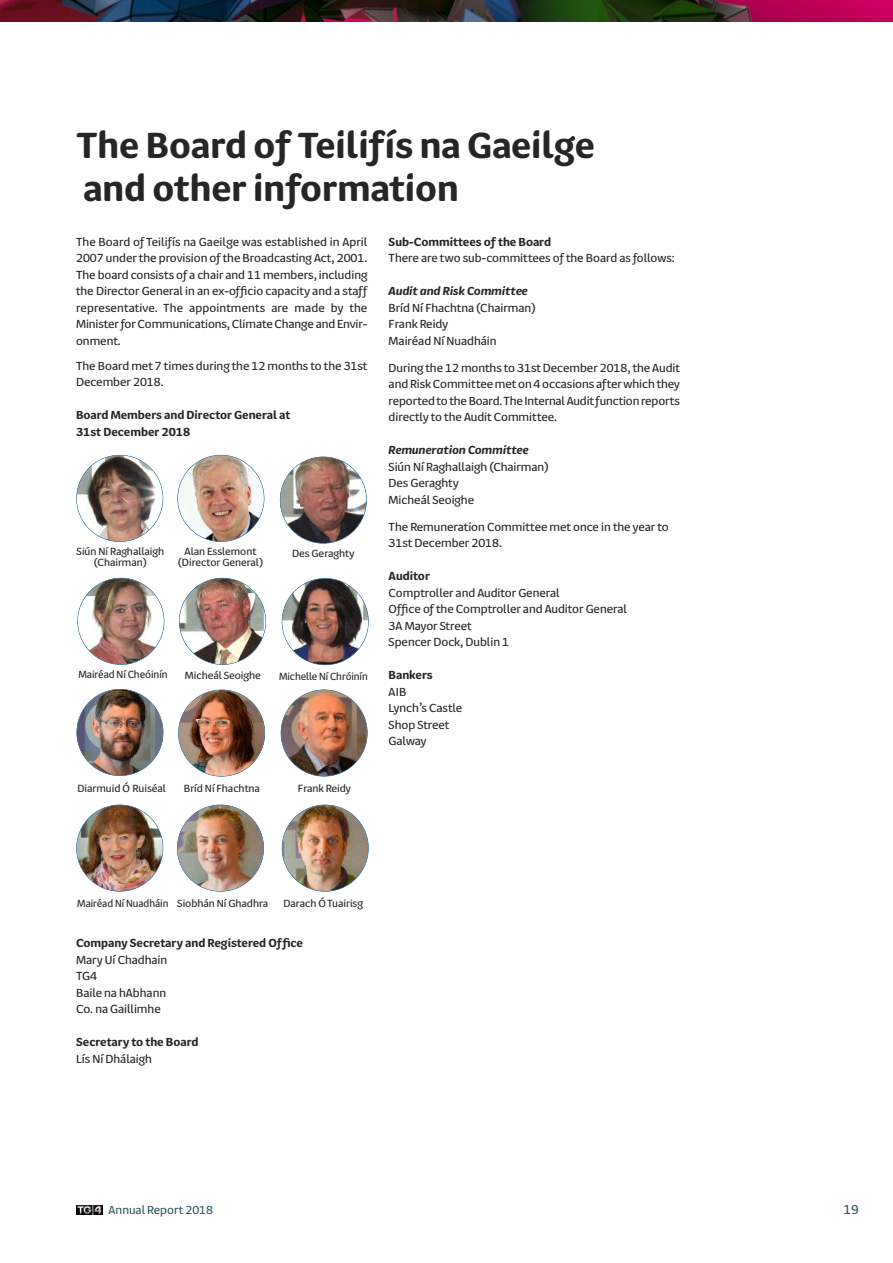
<style>
.page{position:relative;width:893px;height:1263px;background:#fff}
.page>*{position:absolute;margin:0;border:0;box-sizing:border-box;transform-origin:0 0}
.t1{font:700 42px/43.5px "TG4";color:#272526}
.t2{font:15px "TG4";color:#325961}
.t3{font:13.5px/16.5px "TG4";color:#272526}
.t4{font:700 13.5px/16.5px "TG4";color:#272526}
.t5{font:italic 700 13.5px "TG4";color:#272526}
.t6{font:13.5px "TG4";color:#325961}
.t7{font:12px/11.2px "TG4";color:#272526;text-align:center}
.t8{font:12px "TG4";color:#272526;scale:.95 1}
.t9{font:12px "TG4";color:#272526;scale:.96 1}
</style>
<div class="page">
<img style="left:77px;top:1205px;width:25px;height:9px">
<img style="left:0;top:0;width:893px;height:21px">
<img style="left:77px;top:455px;width:86px;height:86px;border-radius:50%">
<img style="left:78px;top:578px;width:86px;height:86px;border-radius:50%">
<img style="left:280px;top:457px;width:86px;height:86px;border-radius:50%">
<img style="left:179px;top:578px;width:87px;height:86px;border-radius:50%">
<img style="left:77px;top:689px;width:86px;height:86px;border-radius:50%">
<img style="left:179px;top:690px;width:86px;height:86px;border-radius:50%">
<img style="left:282px;top:578px;width:86px;height:87px;border-radius:50%">
<img style="left:281px;top:690px;width:86px;height:86px;border-radius:50%">
<img style="left:282px;top:805px;width:86px;height:86px;border-radius:50%">
<img style="left:77px;top:805px;width:86px;height:86px;border-radius:50%">
<img style="left:177px;top:805px;width:87px;height:86px;border-radius:50%">
<img style="left:178px;top:455px;width:86px;height:86px;border-radius:50%">
<h1 class="t1" style="left:77px;top:120px;width:520px">The Board of Teilifís na Gaeilge and other information</h1>
<p class="t3" style="left:76px;top:232px;width:293px;text-align:justify">The Board of Teilifís na Gaeilge was established in April 2007 under the provision ofthe Broadcasting Act, 2001.<br>The board consists of a chair and 11members, including the Director General in an ex-officio capacity and a staff representative. The appointments are made by the MinisterforCommunications,ClimateChange and Envir&shy;onment.</p>
<p class="t3" style="left:76px;top:356px;width:293px">The Board met 7 times during the 12 months to the 31st<br>December 2018.</p>
<p class="t4" style="left:76px;top:406px;width:216px">Board Members and Director General at<br>31st December 2018</p>
<p class="t7" style="left:77px;top:545px;width:89px">Siún Ní Raghallaigh (Chairman)</p>
<p class="t7" style="left:178px;top:545px;width:87px">Alan Esslemont (Director General)</p>
<p class="t7" style="left:292px;top:547px;width:64px">Des Geraghty</p>
<p class="t9" style="left:78px;top:666px;width:94px">Mairéad Ní Cheóinín</p>
<p class="t7" style="left:185px;top:669px;width:78px">Micheál Seoighe</p>
<p class="t8" style="left:279px;top:667px;width:95px">Michelle Ní Chróinín</p>
<p class="t7" style="left:77px;top:781px;width:90px">Diarmuid Ó Ruiséal</p>
<p class="t7" style="left:184px;top:781px;width:78px">Bríd Ní Fhachtna</p>
<p class="t7" style="left:298px;top:781px;width:54px">Frank Reidy</p>
<p class="t4" style="left:389px;top:232px;width:164px">Sub-Committees ofthe Board</p>
<p class="t3" style="left:389px;top:249px;width:288px">There are two sub-committees of the Board as follows:</p>
<p class="t5" style="left:389px;top:281px;width:141px">Audit and Risk Committee</p>
<p class="t3" style="left:389px;top:298px;width:149px">Bríd Ní Fhachtna (Chairman)<br>Frank Reidy<br>Mairéad Ní Nuadháin</p>
<p class="t3" style="left:389px;top:358px;width:293px;text-align:justify">During the 12months to 31st December 2018,the Audit and RiskCommitteemet on 4 occasions afterwhich they reported to theBoard.The InternalAuditfunction reports directly to the Audit Committee.</p>
<p class="t5" style="left:389px;top:440px;width:142px">Remuneration Committee</p>
<p class="t3" style="left:389px;top:457px;width:162px">Siún Ní Raghallaigh (Chairman)<br>Des Geraghty<br>Micheál Seoighe</p>
<p class="t3" style="left:389px;top:517px;width:281px">The Remuneration Committee met once in the year to<br>31st December 2018.</p>
<p class="t4" style="left:389px;top:567px;width:43px">Auditor</p>
<p class="t3" style="left:389px;top:583px;width:240px">Comptroller and Auditor General<br>Office ofthe Comptroller and Auditor General<br>3A Mayor Street<br>Spencer Dock, Dublin 1</p>
<p class="t4" style="left:389px;top:666px;width:46px">Bankers</p>
<p class="t3" style="left:389px;top:682px;width:75px">AIB<br>Lynch’s Castle<br>Shop Street<br>Galway</p>
<p class="t8" style="left:77px;top:894px;width:203px">Mairéad Ní Nuadháin Siobhán Ní Ghadhra</p>
<p class="t7" style="left:283px;top:896px;width:81px">Darach ÓTuairisg</p>
<p class="t4" style="left:76px;top:934px;width:228px">Company Secretary and RegisteredOffice</p>
<p class="t3" style="left:76px;top:950px;width:93px">Mary Uí Chadhain<br>TG4<br>Baile na hAbhann<br>Co. na Gaillimhe</p>
<p class="t4" style="left:76px;top:1033px;width:124px">Secretary to the Board</p>
<p class="t3" style="left:76px;top:1049px;width:77px">Lís Ní Dhálaigh</p>
<p class="t6" style="left:109px;top:1200px;width:106px">Annual Report 2018</p>
<p class="t2" style="left:844px;top:1199px;width:17px">19</p>
</div>
